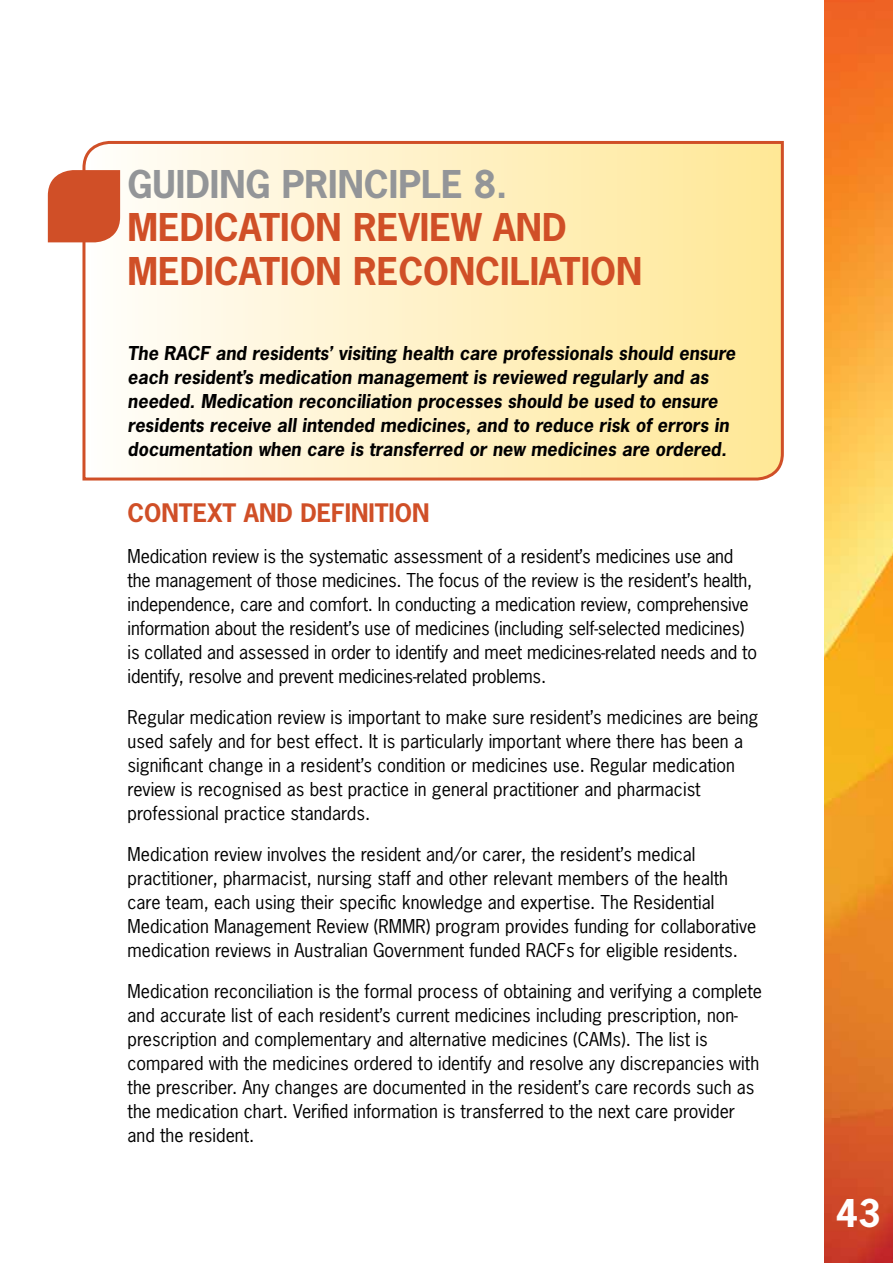
<style>
.page{position:relative;width:893px;height:1263px;background:#fff}
.page>*{position:absolute;margin:0;border:0;box-sizing:border-box;transform-origin:0 0}
.t1{font:700 36px/43.2px "News Gothic Std";color:#d04f27}
.t2{font:700 36px "News Gothic Std";color:#fff}
.t3{font:700 24px "News Gothic Std";color:#d04f27}
.Body{font:18px/24px "News Gothic Std";color:#000}
.Ital_intro_text{font:italic 700 18px/24px "News Gothic Std";color:#000}
.s1{color:#939598}
</style>
<div class="page">
<img style="left:825px;top:0;width:68px;height:1263px">
<svg style="left:81px;top:141px;width:703px;height:340px;background:#fdedc3"></svg>
<div style="left:48px;top:170px;width:72px;height:72px;background:#d04f27"></div>
<h1 class="t1" style="left:128px;top:162px;width:516px"><span class="s1">GUIDING PRINCIPLE 8.<br></span>MEDICATION REVIEW AND<br>MEDICATION RECONCILIATION</h1>
<p class="Ital_intro_text" style="left:128px;top:341px;width:609px">The RACF and residents’ visiting health care professionals should ensure each resident’s medication management is reviewed regularly and as needed. Medication reconciliation processes should be used to ensure residents receive all intended medicines, and to reduce risk of errors in documentation when care is transferred or new medicines are ordered.</p>
<h2 class="t3" style="left:128px;top:497px;width:304px">CONTEXT AND DEFINITION</h2>
<p class="Body" style="left:128px;top:544px;width:631px">Medication review is the systematic assessment of a resident’s medicines use and the management of those medicines. The focus of the review is the resident’s health, independence, care and comfort. In conducting a medication review, comprehensive information about the resident’s use of medicines (including self-selected medicines) is collated and assessed in order to identify and meet medicines-related needs and to identify, resolve and prevent medicines-related problems.</p>
<p class="Body" style="left:128px;top:705px;width:632px">Regular medication review is important to make sure resident’s medicines are being used safely and for best effect. It is particularly important where there has been a significant change in a resident’s condition or medicines use. Regular medication review is recognised as best practice in general practitioner and pharmacist professional practice standards.</p>
<p class="Body" style="left:128px;top:842px;width:630px">Medication review involves the resident and/or carer, the resident’s medical practitioner, pharmacist, nursing staff and other relevant members of the health care team, each using their specific knowledge and expertise. The Residential Medication Management Review (RMMR) program provides funding for collaborative medication reviews in Australian Government funded RACFs for eligible residents.</p>
<p class="Body" style="left:128px;top:979px;width:636px">Medication reconciliation is the formal process of obtaining and verifying a complete and accurate list of each resident’s current medicines including prescription, non&shy;prescription and complementary and alternative medicines (CAMs). The list is compared with the medicines ordered to identify and resolve any discrepancies with the prescriber. Any changes are documented in the resident’s care records such as the medication chart. Verified information is transferred to the next care provider and the resident.</p>
<h1 class="t2" style="left:836px;top:1189px;width:46px">43</h1>
</div>
